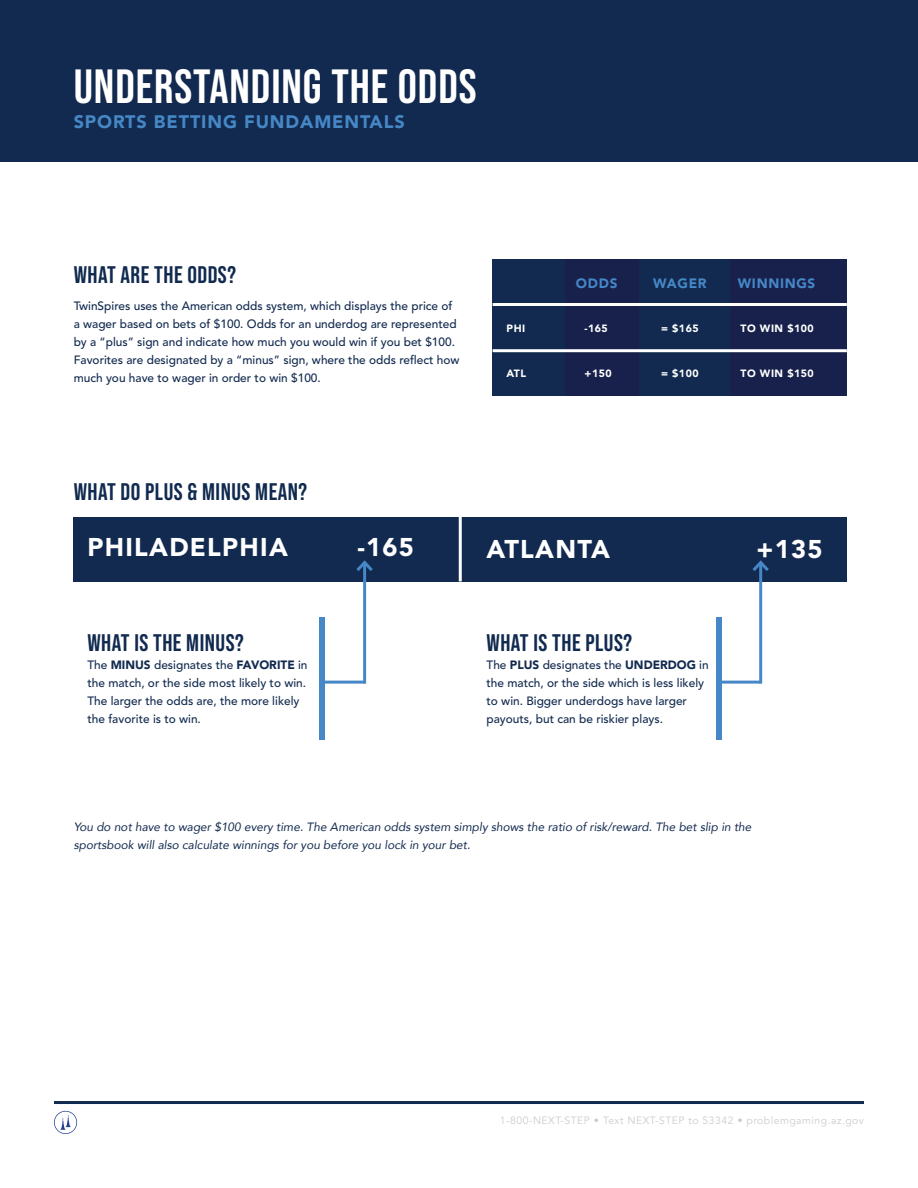
<style>
.page{position:relative;width:918px;height:1188px;background:#fff}
.page>*{position:absolute;margin:0;border:0;box-sizing:border-box;transform-origin:0 0}
.t1{font:700 48px "Bebas Neue Pro";letter-spacing:.02em;color:#fff}
.t2{font:900 25.5px "Avenir";letter-spacing:.05em;color:#fff}
.t3{font:700 24px "Bebas Neue Pro";letter-spacing:.02em;color:#112a4f}
.t4{font:900 18px "Avenir";letter-spacing:.05em;color:#4687c6}
.t5{font:900 13.5px "Avenir";letter-spacing:.05em;color:#4587c7}
.t6{font:500 12px/18px "Avenir";color:#122a4f}
.t7{font:italic 12px/18px "Avenir";color:#122a4f}
.t8{font:10.5px "Avenir";letter-spacing:.05em;color:#ceccca}
.t9{font:900 10.5px "Avenir";letter-spacing:.05em;color:#fff}
.s1{font-weight:900}
</style>
<div class="page">
<div style="left:0;top:0;width:918px;height:162px;background:#122a4f"></div>
<div style="left:493px;top:259px;width:354px;height:136px;background:#122a4f"></div>
<div style="left:74px;top:517px;width:773px;height:64px;background:#122a4f"></div>
<div style="left:565px;top:259px;width:73px;height:136px;background:#17214b"></div>
<div style="left:731px;top:259px;width:116px;height:136px;background:#17214b"></div>
<hr style="left:493px;top:303px;width:354px;height:3px;background:#fff">
<hr style="left:493px;top:349px;width:354px;height:3px;background:#fff">
<hr style="left:459px;top:517px;width:3px;height:64px;background:#fff">
<div style="left:716px;top:617px;width:6px;height:122px;background:#4587c7"></div>
<hr style="left:320px;top:681px;width:45px;height:3px;background:#4587c7">
<hr style="left:363px;top:562px;width:3px;height:122px;background:#4587c7">
<svg style="left:356px;top:560px;width:17px;height:14px"></svg>
<hr style="left:716px;top:681px;width:45px;height:3px;background:#4587c7">
<hr style="left:759px;top:562px;width:3px;height:122px;background:#4587c7">
<svg style="left:752px;top:560px;width:17px;height:14px"></svg>
<div style="left:319px;top:617px;width:6px;height:122px;background:#4587c7"></div>
<hr style="left:54px;top:1101px;width:810px;height:3px;background:#122a4f">
<svg style="left:54px;top:1111px;width:23px;height:23px"></svg>
<h1 class="t1" style="left:74px;top:58px;width:404px">UNDERSTANDING THE ODDS</h1>
<h3 class="t4" style="left:74px;top:111px;width:333px">SPORTS BETTING FUNDAMENTALS</h3>
<h3 class="t3" style="left:74px;top:261px;width:164px">WHAT ARE THE ODDS?</h3>
<p class="t6" style="left:74px;top:297px;width:387px">TwinSpires uses the American odds system, which displays the price of a wager based on bets of $100. Odds for an underdog are represented by a “plus” sign and indicate how much you would win if you bet $100.<br>Favorites are designated by a “minus” sign, where the odds reflect how much you have to wager in order to win $100.</p>
<p class="t5" style="left:576px;top:276px;width:43px">ODDS</p>
<p class="t5" style="left:653px;top:276px;width:55px">WAGER</p>
<p class="t5" style="left:738px;top:276px;width:79px">WINNINGS</p>
<p class="t9" style="left:507px;top:322px;width:20px">PHI</p>
<p class="t9" style="left:585px;top:322px;width:25px">-165</p>
<p class="t9" style="left:661px;top:322px;width:39px">= $165</p>
<p class="t9" style="left:741px;top:322px;width:75px">TO WIN $100</p>
<p class="t9" style="left:507px;top:367px;width:21px">ATL</p>
<p class="t9" style="left:585px;top:367px;width:29px">+150</p>
<p class="t9" style="left:661px;top:367px;width:39px">= $100</p>
<p class="t9" style="left:741px;top:367px;width:75px">TO WIN $150</p>
<h3 class="t3" style="left:74px;top:477px;width:235px">WHAT DO PLUS &amp; MINUS MEAN?</h3>
<h2 class="t2" style="left:87px;top:532px;width:202px">PHILADELPHIA</h2>
<h2 class="t2" style="left:357px;top:532px;width:58px">-165</h2>
<h2 class="t2" style="left:487px;top:533px;width:125px">ATLANTA</h2>
<h2 class="t2" style="left:757px;top:533px;width:68px">+135</h2>
<h3 class="t3" style="left:87px;top:629px;width:158px">WHAT IS THE MINUS?</h3>
<p class="t6" style="left:87px;top:657px;width:222px">The <span class="s1">MINUS</span> designates the <span class="s1">FAVORITE</span> in the match, or the side most likely to win.<br>The larger the odds are, the more likely the favorite is to win.</p>
<h3 class="t3" style="left:487px;top:629px;width:147px">WHAT IS THE PLUS?</h3>
<p class="t6" style="left:487px;top:657px;width:224px">The <span class="s1">PLUS</span> designates the <span class="s1">UNDERDOG</span> in the match, or the side which is less likely to win. Bigger underdogs have larger payouts, but can be riskier plays.</p>
<p class="t7" style="left:74px;top:818px;width:679px">You do not have to wager $100 every time. The American odds system simply shows the ratio of risk/reward. The bet slip in the sportsbook will also calculate winnings for you before you lock in your bet.</p>
<p class="t8" style="left:500px;top:1114px;width:366px">1-800-NEXT-STEP • Text NEXT-STEP to 53342 • problemgaming.az.gov</p>
</div>
